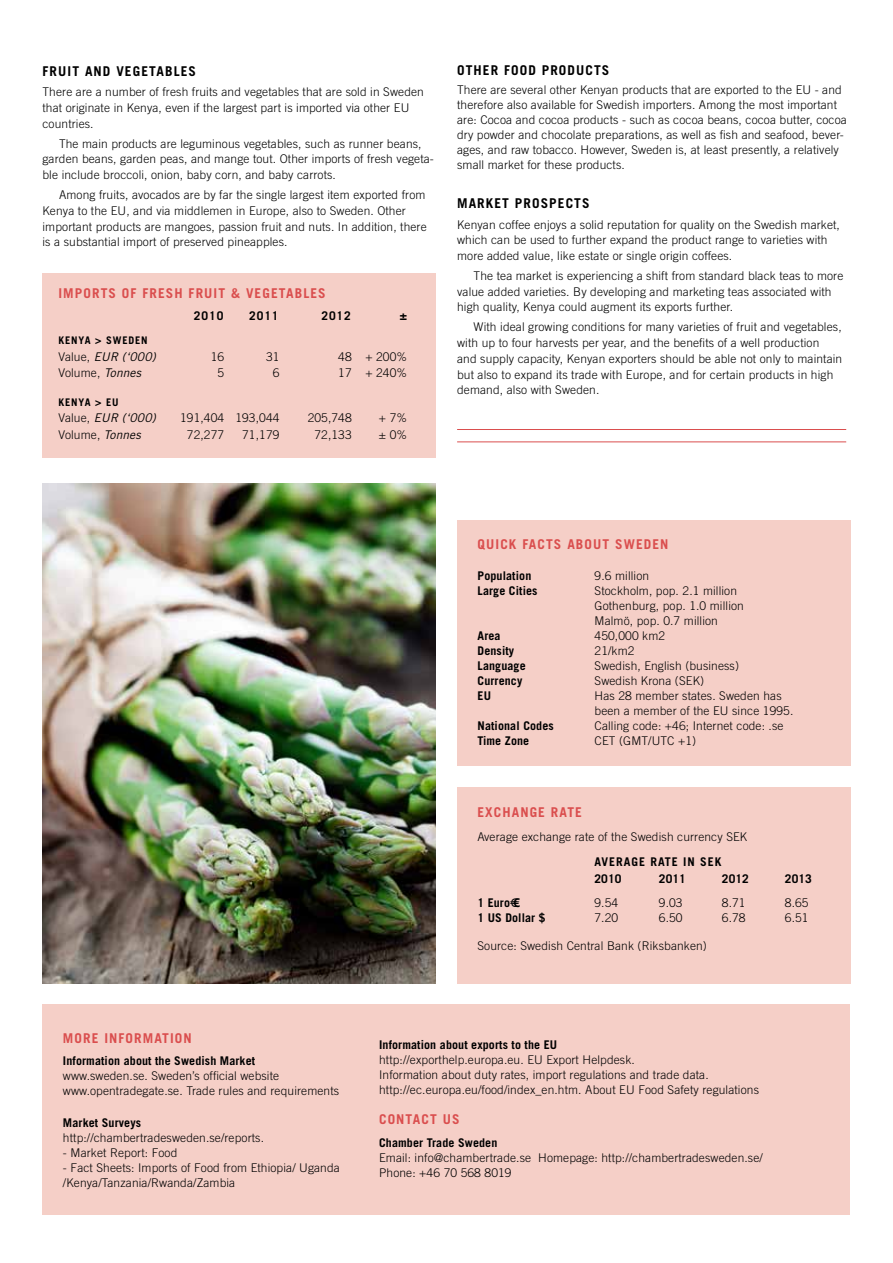
<style>
.page{position:relative;width:893px;height:1263px;background:#fff}
.page>*{position:absolute;margin:0;border:0;box-sizing:border-box;transform-origin:0 0}
.t1{font:700 13.5px "Trade Gothic";letter-spacing:.08em;color:#da4e4e}
.t2{font:700 13.5px "Trade Gothic";letter-spacing:.08em;color:#000}
.t3{font:300 12px/15.8px "Trade Gothic";letter-spacing:.01em;color:#000}
.t4{font:700 12px "Trade Gothic";letter-spacing:.01em;color:#000}
.t5{font:italic 12px "Trade Gothic";letter-spacing:.01em;color:#000}
.t6{font:700 12px/16.5px "Trade Gothic";letter-spacing:.08em;color:#000}
.t7{font:700 10.5px "Trade Gothic";letter-spacing:.08em;color:#000}
.s1{font-weight:300;font-style:normal}
.s2{font-weight:400;font-style:italic}
.s3{font-family:"Arial"}
</style>
<div class="page">
<div style="left:43px;top:273px;width:393px;height:185px;background:#f5cfc7"></div>
<div style="left:457px;top:521px;width:393px;height:245px;background:#f5cfc7"></div>
<div style="left:457px;top:787px;width:393px;height:196px;background:#f5cfc7"></div>
<div style="left:43px;top:1005px;width:807px;height:210px;background:#f5cfc7"></div>
<hr style="left:457px;top:429px;width:389px;height:1px;background:#da4e4e">
<hr style="left:457px;top:441px;width:389px;height:1px;background:#da4e4e">
<img style="left:43px;top:483px;width:393px;height:500px">
<p class="t2" style="left:43px;top:63px;width:154px">Fruit and Vegetables</p>
<p class="t3" style="left:43px;top:84px;width:383px">There are a number of fresh fruits and vegetables that are sold in Sweden that originate in Kenya, even if the largest part is imported via other EU countries.</p>
<p class="t3" style="left:43px;top:135px;width:393px;text-indent:16px">The main products are leguminous vegetables, such as runner beans, garden beans, garden peas, and mange tout. Other imports of fresh vegeta&shy;ble include broccoli, onion, baby corn, and baby carrots.</p>
<p class="t3" style="left:43px;top:187px;width:386px;text-indent:16px">Among fruits, avocados are by far the single largest item exported from Kenya to the EU, and via middlemen in Europe, also to Sweden. Other important products are mangoes, passion fruit and nuts. In addition, there is a substantial import of preserved pineapples.</p>
<p class="t1" style="left:58px;top:285px;width:9px">IMPORT</p>
<p class="t1" style="left:108px;top:285px;width:155px">S OF FRESH FRUIT &amp; VEGETABLE</p>
<p class="t1" style="left:318px;top:285px;width:9px">S</p>
<p class="t4" style="left:194px;top:309px;width:31px">2010</p>
<p class="t4" style="left:249px;top:309px;width:31px">2011</p>
<p class="t4" style="left:321px;top:309px;width:31px">2012</p>
<p class="t4" style="left:400px;top:309px;width:9px">±</p>
<p class="t7" style="left:58px;top:334px;width:63px">KENYA &gt; SWEDE</p>
<p class="t7" style="left:141px;top:334px;width:8px">N</p>
<p class="t5" style="left:58px;top:349px;width:99px"><span class="s1">Value,</span> EUR (‘000)</p>
<p class="t3" style="left:211px;top:349px;width:15px">16</p>
<p class="t3" style="left:266px;top:349px;width:15px">31</p>
<p class="t3" style="left:338px;top:349px;width:70px">48 + 200%</p>
<p class="t3" style="left:58px;top:365px;width:84px">Volume, <span class="s2">Tonnes</span></p>
<p class="t3" style="left:218px;top:365px;width:8px">5</p>
<p class="t3" style="left:273px;top:365px;width:8px">6</p>
<p class="t3" style="left:338px;top:365px;width:70px">17 + 240%</p>
<p class="t7" style="left:58px;top:395px;width:62px">KENYA &gt; EU</p>
<p class="t5" style="left:58px;top:411px;width:99px"><span class="s1">Value,</span> EUR (‘000)</p>
<p class="t3" style="left:180px;top:410px;width:101px">191,404 193,044</p>
<p class="t3" style="left:308px;top:410px;width:46px">205,748</p>
<p class="t3" style="left:379px;top:410px;width:30px">+ 7%</p>
<p class="t3" style="left:58px;top:426px;width:84px">Volume, <span class="s2">Tonnes</span></p>
<p class="t3" style="left:187px;top:426px;width:39px">72,277</p>
<p class="t3" style="left:242px;top:426px;width:39px">71,179</p>
<p class="t3" style="left:314px;top:426px;width:39px">72,133</p>
<p class="t3" style="left:379px;top:426px;width:30px">± 0%</p>
<p class="t2" style="left:457px;top:62px;width:10px">OTHER</p>
<p class="t2" style="left:504px;top:62px;width:47px">food PROD</p>
<p class="t2" style="left:576px;top:62px;width:35px">UCTS</p>
<p class="t3" style="left:457px;top:82px;width:391px;line-height:15px">There are several other Kenyan products that are exported to the EU - and therefore also available for Swedish importers. Among the most important are: Cocoa and cocoa products - such as cocoa beans, cocoa butter, cocoa dry powder and chocolate preparations, as well as fish and seafood, bever&shy;ages, and raw tobacco. However, Sweden is, at least presently, a relatively small market for these products.</p>
<p class="t2" style="left:457px;top:195px;width:10px">MAR</p>
<p class="t2" style="left:486px;top:195px;width:38px">KET PRO</p>
<p class="t2" style="left:541px;top:195px;width:50px">SPECTS</p>
<p class="t3" style="left:457px;top:216px;width:384px">Kenyan coffee enjoys a solid reputation for quality on the Swedish market, which can be used to further expand the product range to varieties with more added value, like estate or single origin coffees.</p>
<p class="t3" style="left:457px;top:268px;width:388px;text-indent:16px">The tea market is experiencing a shift from standard black teas to more value added varieties. By developing and marketing teas associated with high quality, Kenya could augment its exports further.</p>
<p class="t3" style="left:457px;top:319px;width:387px;text-indent:16px">With ideal growing conditions for many varieties of fruit and vegetables, with up to four harvests per year, and the benefits of a well production<br>and supply capacity, Kenyan exporters should be able not only to maintain but also to expand its trade with Europe, and for certain products in high demand, also with Sweden.</p>
<p class="t1" style="left:478px;top:536px;width:191px">Quick Facts about Sweden</p>
<p class="t4" style="left:478px;top:569px;width:55px">Population</p>
<p class="t3" style="left:595px;top:568px;width:56px">9.6 million</p>
<p class="t4" style="left:478px;top:584px;width:61px">Large Cities</p>
<p class="t3" style="left:595px;top:583px;width:151px;line-height:15px">Stockholm, pop. 2.1 million<br>Gothenburg, pop. 1.0 million<br>Malmö, pop. 0.7 million</p>
<p class="t4" style="left:478px;top:629px;width:25px">Area</p>
<p class="t3" style="left:595px;top:628px;width:72px">450,000 km2</p>
<p class="t4" style="left:478px;top:644px;width:38px">Density</p>
<p class="t3" style="left:595px;top:643px;width:41px">21/km2</p>
<p class="t4" style="left:478px;top:659px;width:50px">Language</p>
<p class="t3" style="left:595px;top:658px;width:146px">Swedish, English (business)</p>
<p class="t4" style="left:478px;top:674px;width:46px">Currency</p>
<p class="t3" style="left:595px;top:673px;width:111px">Swedish Krona (SEK)</p>
<p class="t4" style="left:478px;top:689px;width:15px">EU</p>
<p class="t3" style="left:595px;top:688px;width:200px;line-height:15px">Has 28 member states. Sweden has been a member of the EU since 1995.</p>
<p class="t4" style="left:478px;top:719px;width:78px">National Codes</p>
<p class="t3" style="left:595px;top:718px;width:190px">Calling code: +46; Internet code: .se</p>
<p class="t4" style="left:478px;top:734px;width:53px">Time Zone</p>
<p class="t3" style="left:595px;top:733px;width:103px">CET (GMT/UTC +1)</p>
<p class="t1" style="left:477px;top:804px;width:82px">EXCHANGE RATE</p>
<p class="t3" style="left:477px;top:828px;width:271px">Average exchange rate of the Swedish currency SEK</p>
<p class="t6" style="left:594px;top:853px;width:128px">Average rate in SEK<br>2010</p>
<p class="t4" style="left:659px;top:871px;width:29px">2011</p>
<p class="t4" style="left:722px;top:871px;width:29px">2012</p>
<p class="t4" style="left:785px;top:871px;width:29px">2013</p>
<p class="t4" style="left:477px;top:895px;width:44px">1 Euro€<span class="s3">€</span></p>
<p class="t3" style="left:594px;top:894px;width:25px">9.54</p>
<p class="t3" style="left:659px;top:894px;width:25px">9.03</p>
<p class="t3" style="left:722px;top:894px;width:25px">8.71</p>
<p class="t3" style="left:785px;top:894px;width:25px">8.65</p>
<p class="t4" style="left:477px;top:910px;width:70px">1 US Dollar $</p>
<p class="t3" style="left:594px;top:909px;width:25px">7.20</p>
<p class="t3" style="left:659px;top:909px;width:25px">6.50</p>
<p class="t3" style="left:722px;top:909px;width:25px">6.78</p>
<p class="t3" style="left:785px;top:909px;width:25px">6.51</p>
<p class="t3" style="left:477px;top:937px;width:231px">Source: Swedish Central Bank (Riksbanken)</p>
<p class="t1" style="left:63px;top:1030px;width:128px">More Information</p>
<p class="t4" style="left:63px;top:1054px;width:194px">Information about the Swedish Market</p>
<p class="t3" style="left:63px;top:1068px;width:278px;line-height:15px">www.sweden.se. Sweden’s official website www.opentradegate.se. Trade rules and requirements</p>
<p class="t4" style="left:63px;top:1115px;width:80px">Market Surveys</p>
<p class="t3" style="left:63px;top:1129px;width:203px">http://chambertradesweden.se/reports.</p>
<p class="t3" style="left:63px;top:1144px;width:116px">- Market Report: Food</p>
<p class="t3" style="left:63px;top:1160px;width:278px;line-height:15px">- Fact Sheets: Imports of Food from Ethiopia/ Uganda /Kenya/Tanzania/Rwanda/Zambia</p>
<p class="t4" style="left:379px;top:1038px;width:180px">Information about exports to the EU</p>
<p class="t3" style="left:379px;top:1052px;width:381px;line-height:15px">http://exporthelp.europa.eu. EU Export Helpdesk.<br>Information about duty rates, import regulations and trade data. http://ec.europa.eu/food/index_en.htm. About EU Food Safety regulations</p>
<p class="t1" style="left:379px;top:1111px;width:80px">Contact Us</p>
<p class="t4" style="left:379px;top:1135px;width:120px">Chamber Trade Sweden</p>
<p class="t3" style="left:379px;top:1150px;width:385px;line-height:15px">Email: info@chambertrade.se Homepage: http://chambertradesweden.se/<br>Phone: +46 70 568 8019</p>
</div>
